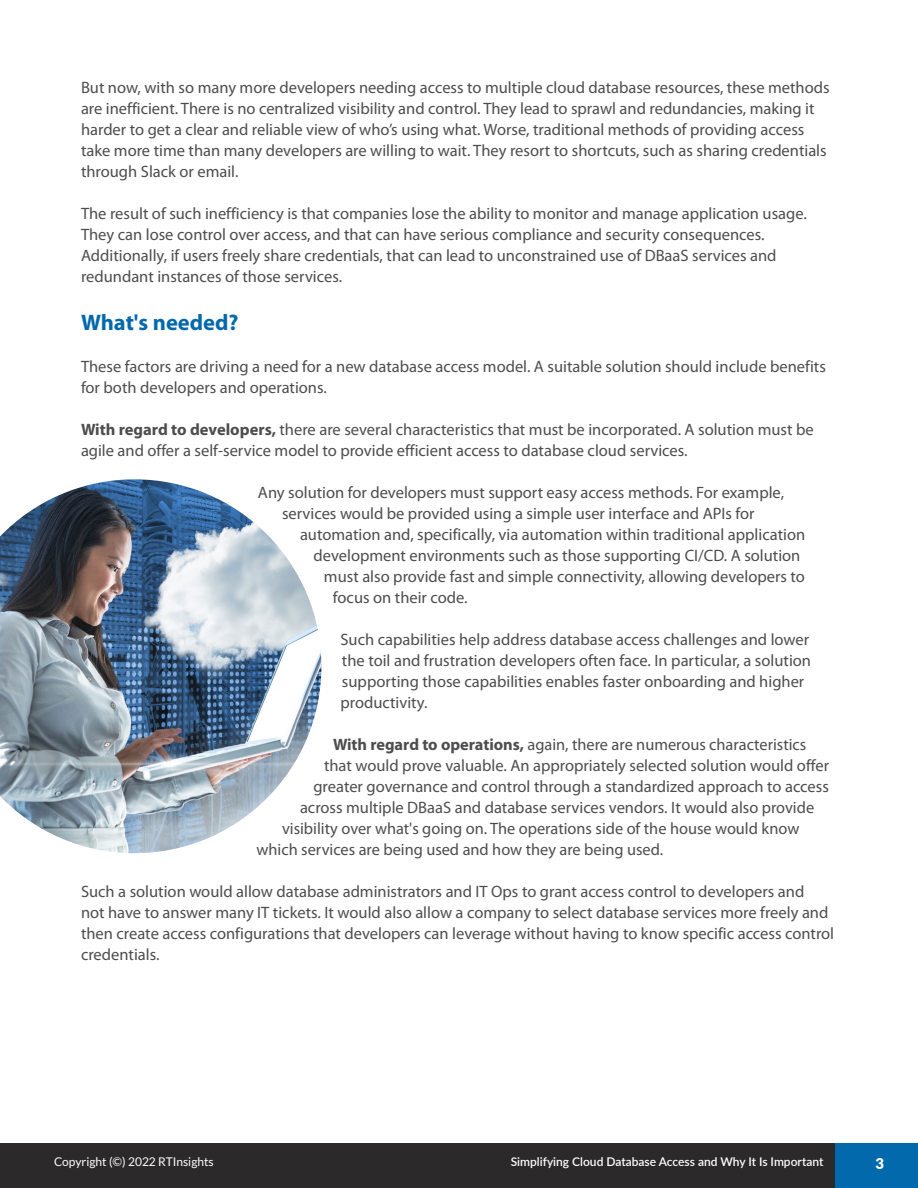
<style>
.page{position:relative;width:918px;height:1188px;background:#fff}
.page>*{position:absolute;margin:0;border:0;box-sizing:border-box;transform-origin:0 0}
.t1{font:700 22.5px "Myriad Pro";color:#0369ad}
.t2{font:16.5px/21px "Myriad Pro";color:#4d4d4f}
.t3{font:900 15px "Lato";color:#fff}
.t4{font:600 12px "Lato";color:#fff}
.t5{font:12px "Lato";color:#fff}
.s1{font-weight:700}
</style>
<div class="page">
<div style="left:0;top:1144px;width:918px;height:44px;background:#2b2929"></div>
<div style="left:835px;top:1144px;width:83px;height:44px;background:#0369ad"></div>
<img style="left:0;top:479px;width:321px;height:374px">
<p class="t2" style="left:81px;top:78px;width:750px">But now, with so many more developers needing access to multiple cloud database resources, these methods are inefficient. There is no centralized visibility and control. They lead to sprawl and redundancies, making it harder to get a clear and reliable view of who’s using what. Worse, traditional methods of providing access take more time than many developers are willing to wait. They resort to shortcuts, such as sharing credentials through Slack or email.</p>
<p class="t2" style="left:81px;top:204px;width:727px">The result of such inefficiency is that companies lose the ability to monitor and manage application usage.<br>They can lose control over access, and that can have serious compliance and security consequences.<br>Additionally, if users freely share credentials, that can lead to unconstrained use of DBaaS services and redundant instances of those services.</p>
<h1 class="t1" style="left:81px;top:314px;width:159px">What's needed?</h1>
<p class="t2" style="left:81px;top:357px;width:746px">These factors are driving a need for a new database access model. A suitable solution should include benefits for both developers and operations.</p>
<p class="t2" style="left:81px;top:420px;width:734px"><span class="s1">With regard to developers,</span> there are several characteristics that must be incorporated. A solution must be agile and offer a self-service model to provide efficient access to database cloud services.</p>
<p class="t2" style="left:258px;top:483px;width:528px;text-align:center">Any solution for developers must support easy access methods. For example, services would be provided using a simple user interface and APIs for</p>
<p class="t2" style="left:300px;top:525px;width:507px">automation and, specifically, via automation within traditional application</p>
<p class="t2" style="left:314px;top:546px;width:488px">development environments such as those supporting CI/CD. A solution</p>
<p class="t2" style="left:324px;top:567px;width:483px">must also provide fast and simple connectivity, allowing developers to</p>
<p class="t2" style="left:333px;top:588px;width:136px">focus on their code.</p>
<p class="t2" style="left:340px;top:630px;width:472px">Such capabilities help address database access challenges and lower the toil and frustration developers often face. In particular, a solution supporting those capabilities enables faster onboarding and higher productivity.</p>
<p class="t2" style="left:333px;top:735px;width:475px"><span class="s1">With regard to operations,</span> again, there are numerous characteristics</p>
<p class="t2" style="left:324px;top:756px;width:507px">that would prove valuable. An appropriately selected solution would offer</p>
<p class="t2" style="left:314px;top:777px;width:517px">greater governance and control through a standardized approach to access</p>
<p class="t2" style="left:300px;top:798px;width:516px">across multiple DBaaS and database services vendors. It would also provide</p>
<p class="t2" style="left:282px;top:819px;width:519px">visibility over what's going on. The operations side of the house would know</p>
<p class="t2" style="left:257px;top:840px;width:408px">which services are being used and how they are being used.</p>
<p class="t2" style="left:81px;top:882px;width:755px">Such a solution would allow database administrators and IT Ops to grant access control to developers and<br>not have to answer many IT tickets. It would also allow a company to select database services more freely and then create access configurations that developers can leverage without having to know specific access control credentials.</p>
<p class="t5" style="left:54px;top:1157px;width:161px">Copyright (©) 2022 RTInsights</p>
<p class="t4" style="left:511px;top:1157px;width:314px">Simplifying Cloud Database Access and Why It Is Important</p>
<p class="t3" style="left:875px;top:1157px;width:10px">3</p>
</div>
